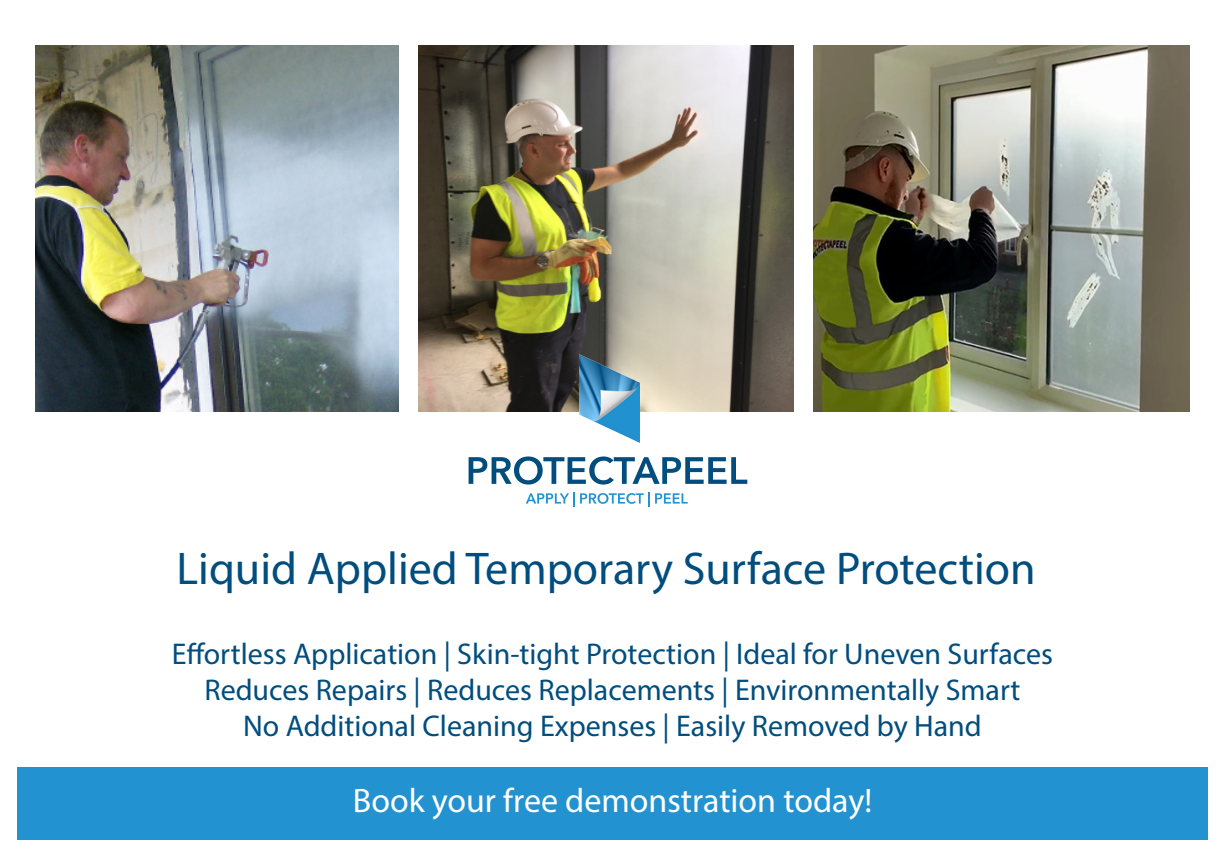
<style>
.page{position:relative;width:1225px;height:857px;background:#fff}
.page>*{position:absolute;margin:0;border:0;box-sizing:border-box;transform-origin:0 0}
.t1{font:46px "Myriad Pro";color:#004d7e}
.t2{font:34px "Myriad Pro";color:#fff}
.t3{font:30px/36px "Myriad Pro";color:#004d7e;text-align:center}
</style>
<div class="page">
<div style="left:17px;top:767px;width:1191px;height:72px;background:#2392d0"></div>
<img style="left:35px;top:45px;width:363px;height:366px">
<img style="left:418px;top:45px;width:376px;height:366px">
<img style="left:814px;top:45px;width:375px;height:366px">
<svg style="left:468px;top:456px;width:279px;height:28px"></svg>
<svg style="left:526px;top:492px;width:48px;height:15px"></svg>
<svg style="left:580px;top:492px;width:69px;height:15px"></svg>
<svg style="left:655px;top:493px;width:32px;height:10px"></svg>
<img style="left:579px;top:354px;width:60px;height:88px">
<p class="t1" style="left:177px;top:540px;width:860px">Liquid Applied Temporary Surface Protection</p>
<p class="t3" style="left:172px;top:635px;width:882px">Effortless Application | Skin-tight Protection | Ideal for Uneven Surfaces<br>Reduces Repairs | Reduces Replacements | Environmentally Smart<br>No Additional Cleaning Expenses | Easily Removed by Hand</p>
<p class="t2" style="left:353px;top:779px;width:521px">Book your free demonstration today!</p>
</div>
